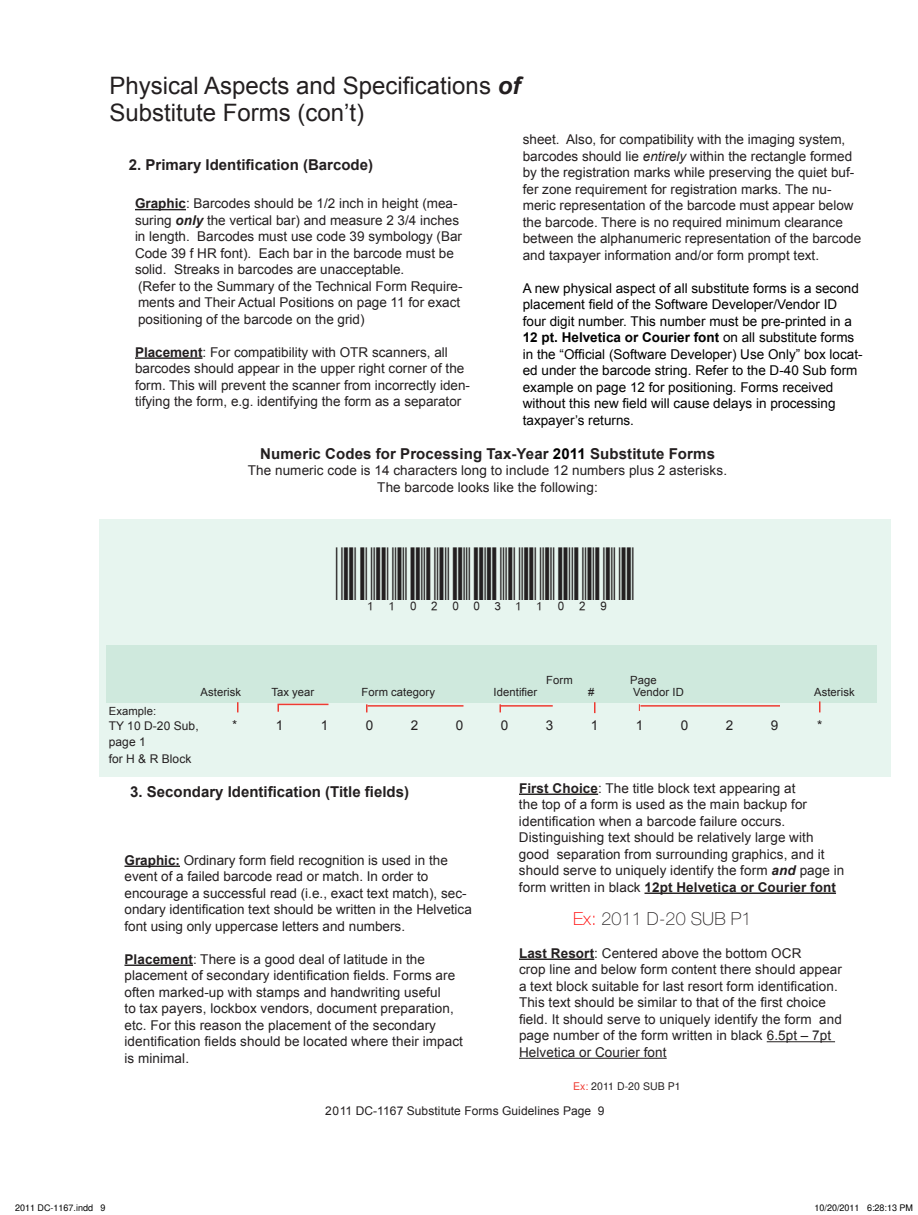
<style>
.page{position:relative;width:918px;height:1215px;background:#fff}
.page>*{position:absolute;margin:0;border:0;box-sizing:border-box;transform-origin:0 0}
.Body_Text{font:24px/27px "Arial";color:#231f20}
.t1{font:100 18px "Helvetica Neue";letter-spacing:.01em;color:#231f20}
.txt{font:700 15px "Arial";letter-spacing:.01em;color:#231f20}
.Body_Text-2{font:700 15px "Arial";color:#231f20}
.Body_Text-3{font:13.5px/16.5px "Arial";color:#231f20}
.t2{font:13.5px/16.5px "Arial";color:#000}
.HTML_Markup{font:13.5px/16.5px "Arial";color:#231f20}
.txt-2{font:13.5px "Arial";letter-spacing:.01em;color:#231f20}
.t3{font:700 13.5px "Arial";letter-spacing:.01em;color:#231f20}
.txt_with_3pts_before{font:13.5px "Arial";color:#231f20}
.txt_with_3pts_before-2{font:13.5px "Helvetica";color:#231f20}
.txt_with_3pts_before-3{font:12px "Arial";letter-spacing:.01em;color:#231f20}
.Sec_hed{font:11.25px "Arial";letter-spacing:.01em;color:#231f20}
.t4{font:10.5px "Helvetica";letter-spacing:.01em;color:#231f20}
.t5{font:9px "Helvetica";color:#000}
.s1{font-weight:700;font-style:italic}
.s2{font-style:italic}
.s3{font-weight:700}
.s4{color:#000}
.s5{font-weight:400}
.s6{color:#f00}
.s7{color:#ee3b32}
</style>
<div class="page">
<hr style="left:135px;top:209px;width:51px;height:1px;background:#231f20">
<hr style="left:135px;top:357px;width:68px;height:2px;background:#231f20">
<div style="left:99px;top:520px;width:792px;height:257px;background:#e7f5ef"></div>
<div style="left:106px;top:645px;width:772px;height:57px;background:#cfe9dd"></div>
<hr style="left:368px;top:705px;width:96px;height:2px;background:#ee3b32">
<hr style="left:501px;top:705px;width:52px;height:2px;background:#ee3b32">
<svg style="left:366px;top:704px;width:2px;height:8px"></svg>
<svg style="left:594px;top:702px;width:2px;height:11px"></svg>
<hr style="left:279px;top:704px;width:49px;height:1px;background:#ee3b32">
<hr style="left:640px;top:705px;width:140px;height:2px;background:#ee3b32">
<hr style="left:124px;top:866px;width:56px;height:1px;background:#231f20">
<hr style="left:124px;top:965px;width:69px;height:1px;background:#231f20">
<hr style="left:519px;top:794px;width:79px;height:1px;background:#231f20">
<hr style="left:645px;top:893px;width:191px;height:1px;background:#231f20">
<hr style="left:519px;top:959px;width:75px;height:1px;background:#231f20">
<hr style="left:767px;top:1041px;width:68px;height:1px;background:#231f20">
<hr style="left:519px;top:1058px;width:148px;height:1px;background:#231f20">
<p class="Body_Text" style="left:110px;top:72px;width:412px">Physical Aspects and Specifications <span class="s1">of<br></span>Substitute Forms (con’t)</p>
<p class="Body_Text-3" style="left:523px;top:131px;width:340px">sheet. Also, for compatibility with the imaging system, barcodes should lie <span class="s2">entirely</span> within the rectangle formed by the registration marks while preserving the quiet buf&shy;fer zone requirement for registration marks. The nu&shy;meric representation of the barcode must appear below the barcode. There is no required minimum clearance between the alphanumeric representation of the barcode and taxpayer information and/or form prompt text.</p>
<p class="t2" style="left:523px;top:280px;width:341px">A new physical aspect of all substitute forms is a second placement field of the Software Developer/Vendor ID four digit number. This number must be pre-printed in a <span class="s3">12 pt. Helvetica or Courier font</span> on all substitute forms in the “Official (Software Developer) Use Only” box locat&shy;ed under the barcode string. Refer to the D-40 Sub form example on page 12 for positioning. Forms received without this new field will cause delays in processing taxpayer’s returns.</p>
<p class="txt" style="left:260px;top:443px;width:456px">Numeric Codes for Processing Tax-Year <span class="s4">2011</span> Substitute Forms</p>
<p class="txt-2" style="left:248px;top:462px;width:481px">The numeric code is 14 characters long to include 12 numbers plus 2 asterisks.</p>
<p class="txt-2" style="left:377px;top:478px;width:222px">The barcode looks like the following:</p>
<p class="txt" style="left:129px;top:155px;width:246px">2. Primary Identification (Barcode)</p>
<p class="Body_Text-3" style="left:135px;top:195px;width:329px"><span class="s3">Graphic</span>: Barcodes should be 1/2 inch in height (mea&shy;suring <span class="s1">only</span> the vertical bar) and measure 2 3/4 inches in length. Barcodes must use code 39 symbology (Bar Code 39 f HR font). Each bar in the barcode must be solid. Streaks in barcodes are unacceptable.</p>
<p class="HTML_Markup" style="left:138px;top:278px;width:326px">(Refer to the Summary of the Technical Form Require&shy;ments and Their Actual Positions on page 11 for exact</p>
<p class="HTML_Markup" style="left:138px;top:311px;width:228px">positioning of the barcode on the grid)</p>
<p class="Body_Text-3" style="left:135px;top:344px;width:337px"><span class="s3">Placement</span>: For compatibility with OTR scanners, all barcodes should appear in the upper right corner of the form. This will prevent the scanner from incorrectly iden&shy;tifying the form, e.g. identifying the form as a separator</p>
<p class="Sec_hed" style="left:546px;top:673px;width:28px">Form</p>
<p class="Sec_hed" style="left:630px;top:673px;width:28px">Page</p>
<p class="Sec_hed" style="left:201px;top:685px;width:42px">Asterisk</p>
<p class="Sec_hed" style="left:271px;top:685px;width:44px">Tax year</p>
<p class="Sec_hed" style="left:362px;top:685px;width:75px">Form category</p>
<p class="Sec_hed" style="left:494px;top:685px;width:45px">Identifier</p>
<p class="Sec_hed" style="left:588px;top:685px;width:8px">#</p>
<p class="Sec_hed" style="left:633px;top:685px;width:52px">Vendor ID</p>
<p class="Sec_hed" style="left:814px;top:685px;width:42px">Asterisk</p>
<p class="Sec_hed" style="left:109px;top:703px;width:49px">Example:</p>
<p class="txt_with_3pts_before-3" style="left:109px;top:717px;width:91px">TY 10 D-20 Sub,</p>
<p class="txt_with_3pts_before-2" style="left:232px;top:717px;width:7px">*</p>
<p class="txt_with_3pts_before" style="left:276px;top:716px;width:9px">1</p>
<p class="txt_with_3pts_before" style="left:321px;top:716px;width:9px">1</p>
<p class="txt_with_3pts_before" style="left:366px;top:716px;width:9px">0</p>
<p class="txt_with_3pts_before" style="left:411px;top:716px;width:9px">2</p>
<p class="txt_with_3pts_before" style="left:456px;top:716px;width:9px">0</p>
<p class="txt_with_3pts_before" style="left:501px;top:716px;width:9px">0</p>
<p class="txt_with_3pts_before" style="left:546px;top:716px;width:9px">3</p>
<p class="txt_with_3pts_before" style="left:591px;top:716px;width:9px">1</p>
<p class="txt_with_3pts_before" style="left:636px;top:716px;width:9px">1</p>
<p class="txt_with_3pts_before" style="left:681px;top:716px;width:9px">0</p>
<p class="txt_with_3pts_before" style="left:726px;top:716px;width:9px">2</p>
<p class="txt_with_3pts_before" style="left:771px;top:716px;width:9px">9</p>
<p class="txt_with_3pts_before" style="left:817px;top:716px;width:7px">*</p>
<p class="txt_with_3pts_before-3" style="left:109px;top:734px;width:39px">page 1</p>
<p class="txt_with_3pts_before-3" style="left:109px;top:750px;width:84px">for H &amp; R Block</p>
<p class="Body_Text-2" style="left:130px;top:782px;width:280px">3. Secondary Identification (Title fields)</p>
<p class="Body_Text-3" style="left:519px;top:780px;width:278px"><span class="s3">First Choice</span>: The title block text appearing at</p>
<p class="Body_Text-3" style="left:519px;top:796px;width:290px">the top of a form is used as the main backup for</p>
<p class="Body_Text-3" style="left:519px;top:813px;width:268px">identification when a barcode failure occurs.</p>
<p class="Body_Text-3" style="left:519px;top:829px;width:296px">Distinguishing text should be relatively large with</p>
<p class="Body_Text-3" style="left:519px;top:846px;width:307px">good separation from surrounding graphics, and it</p>
<p class="Body_Text-3" style="left:519px;top:862px;width:327px">should serve to uniquely identify the form <span class="s1">and</span> page in</p>
<p class="t3" style="left:519px;top:878px;width:319px"><span class="s5">form written in black</span> 12pt Helvetica or Courier font</p>
<p class="t1" style="left:573px;top:908px;width:180px"><span class="s6">Ex:</span> 2011 D-20 SUB P1</p>
<p class="Body_Text-3" style="left:519px;top:945px;width:284px"><span class="s3">Last Resort</span>: Centered above the bottom OCR</p>
<p class="Body_Text-3" style="left:519px;top:961px;width:324px">crop line and below form content there should appear</p>
<p class="Body_Text-3" style="left:519px;top:978px;width:320px">a text block suitable for last resort form identification.</p>
<p class="Body_Text-3" style="left:519px;top:994px;width:308px">This text should be similar to that of the first choice</p>
<p class="Body_Text-3" style="left:519px;top:1011px;width:324px">field. It should serve to uniquely identify the form and</p>
<p class="Body_Text-3" style="left:519px;top:1027px;width:314px">page number of the form written in black 6.5pt – 7pt</p>
<p class="Body_Text-3" style="left:519px;top:1044px;width:149px">Helvetica or Courier font</p>
<p class="t4" style="left:573px;top:1080px;width:109px"><span class="s7">Ex:</span> 2011 D-20 SUB P1</p>
<p class="Body_Text-3" style="left:124px;top:852px;width:349px"><span class="s3">Graphic:</span> Ordinary form field recognition is used in the event of a failed barcode read or match. In order to encourage a successful read (i.e., exact text match), sec&shy;ondary identification text should be written in the Helvetica font using only uppercase letters and numbers.</p>
<p class="Body_Text-3" style="left:124px;top:951px;width:340px"><span class="s3">Placement</span>: There is a good deal of latitude in the placement of secondary identification fields. Forms are often marked-up with stamps and handwriting useful<br>to tax payers, lockbox vendors, document preparation, etc. For this reason the placement of the secondary identification fields should be located where their impact is minimal.</p>
<p class="txt_with_3pts_before-3" style="left:325px;top:1103px;width:281px">2011 DC-1167 Substitute Forms Guidelines Page 9</p>
<p class="t5" style="left:15px;top:1202px;width:92px">2011 DC-1167.indd 9</p>
<p class="t5" style="left:814px;top:1202px;width:100px">10/20/2011 6:28:13 PM</p>
</div>
